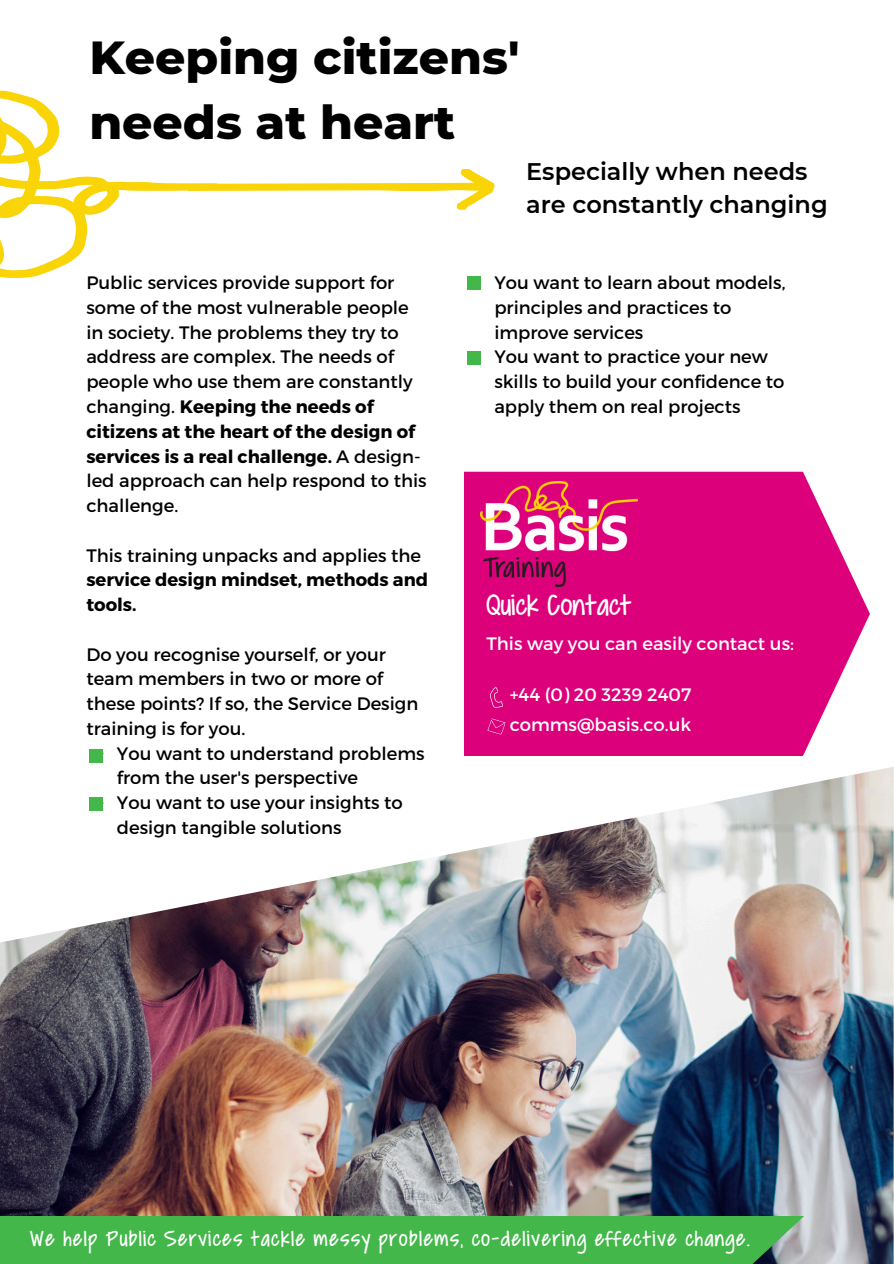
<style>
.page{position:relative;width:894px;height:1264px;background:#fff}
.page>*{position:absolute;margin:0;border:0;box-sizing:border-box;transform-origin:0 0}
.t1{font:800 47.25px/65.2px "Montserrat";color:#000}
.t2{font:33px "Covered By Your Grace";color:#fff}
.t3{font:24.6px "Covered By Your Grace";letter-spacing:.05em;color:#fff}
.t4{font:600 24px/32.7px "Montserrat";color:#000}
.t5{font:18px/24.8px "Montserrat";color:#000}
.t6{font:700 18px/24.8px "Montserrat";color:#000}
.t7{font:18px "Montserrat";color:#fff}
.s1{font-weight:700}
.s2{font-weight:400}
</style>
<div class="page">
<img style="left:0;top:767px;width:893px;height:496px">
<svg style="left:84px;top:176px;width:3px;height:72px"></svg>
<svg style="left:0;top:90px;width:84px;height:188px"></svg>
<svg style="left:102px;top:168px;width:393px;height:42px"></svg>
<svg style="left:464px;top:471px;width:405px;height:285px;background:#e01887"></svg>
<img style="left:486px;top:687px;width:20px;height:20px">
<img style="left:487px;top:717px;width:18px;height:18px">
<div style="left:0;top:1215px;width:804px;height:48px;background:#43b74a"></div>
<img style="left:481px;top:482px;width:156px;height:104px">
<div style="left:467px;top:276px;width:14px;height:13px;background:#43b74a"></div>
<div style="left:467px;top:351px;width:14px;height:13px;background:#43b74a"></div>
<div style="left:89px;top:749px;width:14px;height:13px;background:#43b74a"></div>
<div style="left:89px;top:797px;width:14px;height:13px;background:#43b74a"></div>
<p class="t1" style="left:89px;top:24px;width:431px">Keeping citizens' needs at heart</p>
<p class="t4" style="left:526px;top:155px;width:303px">Especially when needs are constantly changing</p>
<p class="t5" style="left:86px;top:269px;width:341px">Public services provide support for some of the most vulnerable people in society. The problems they try to address are complex. The needs of people who use them are constantly changing. <span class="s1">Keeping the needs of citizens at the heart of the design of services is a real challenge.</span> A design&shy;led approach can help respond to this challenge.</p>
<p class="t6" style="left:86px;top:542px;width:343px"><span class="s2">This training unpacks and applies the </span>service design mindset, methods and tools.</p>
<p class="t5" style="left:86px;top:641px;width:333px">Do you recognise yourself, or your team members in two or more of these points? If so, the Service Design training is for you.</p>
<p class="t5" style="left:117px;top:740px;width:309px">You want to understand problems from the user's perspective</p>
<p class="t5" style="left:117px;top:789px;width:287px">You want to use your insights to design tangible solutions</p>
<h2 class="t5" style="left:494px;top:269px;width:292px">You want to learn about models, principles and practices to improve services</h2>
<p class="t5" style="left:494px;top:344px;width:291px">You want to practice your new skills to build your confidence to apply them on real projects</p>
<p class="t2" style="left:486px;top:589px;width:146px">Quick Contact</p>
<p class="t7" style="left:486px;top:631px;width:309px">This way you can easily contact us:</p>
<p class="t7" style="left:509px;top:683px;width:183px">+44 (0) 20 3239 2407</p>
<p class="t7" style="left:509px;top:712px;width:183px">comms@basis.co.uk</p>
<p class="t3" style="left:30px;top:1226px;width:721px">We help Public Services tackle messy problems, co-delivering effective change.</p>
</div>
